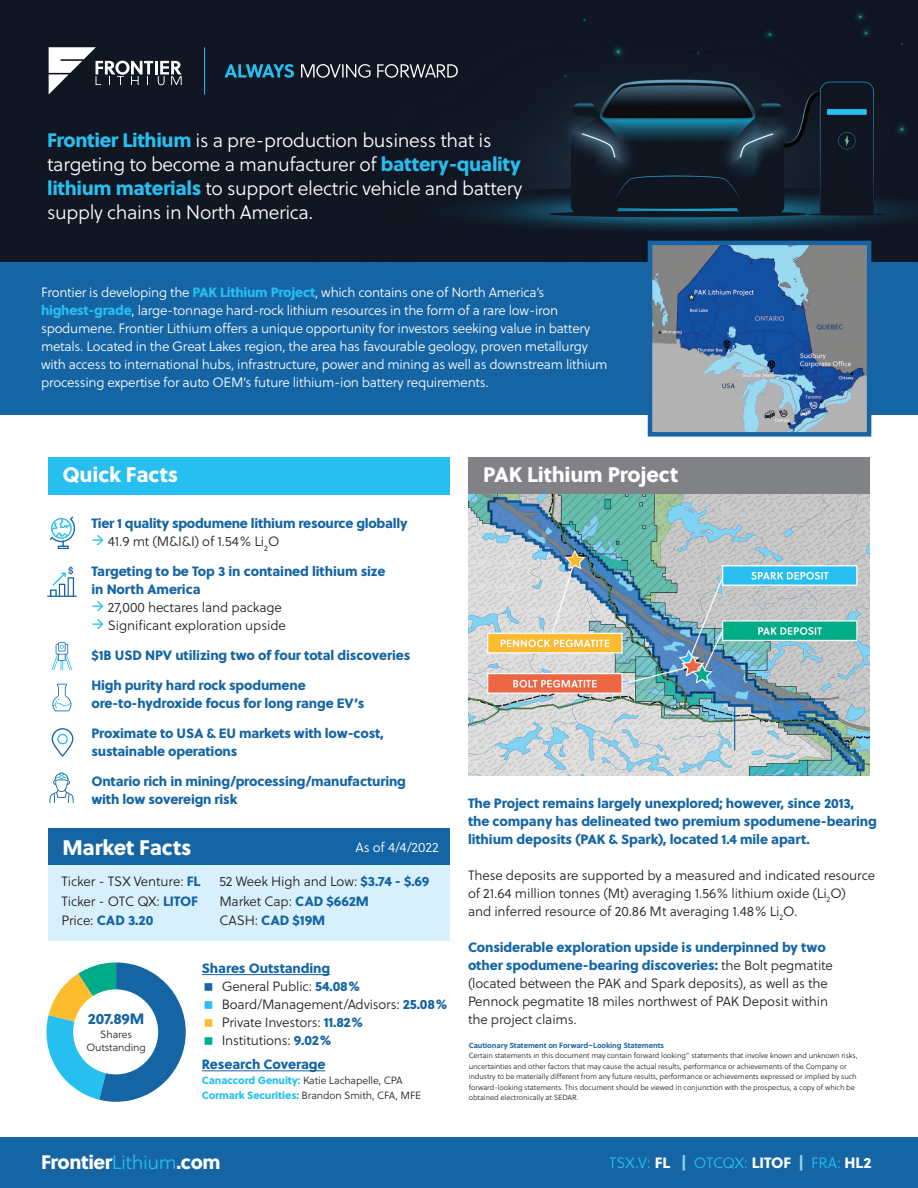
<style>
.page{position:relative;width:918px;height:1188px;background:#fff}
.page>*{position:absolute;margin:0;border:0;box-sizing:border-box;transform-origin:0 0}
.t1{font:800 21px "Soleil";letter-spacing:-.01em;color:#fff}
.t2{font:300 19.5px/24px "Soleil";letter-spacing:-.02em;color:#fff;text-align:justify}
.t3{font:800 19.5px "Soleil";letter-spacing:-.02em;color:#fff}
.t4{font:300 15px "Soleil";letter-spacing:-.015em;color:#26bff0}
.t5{font:800 15px "Soleil";letter-spacing:-.02em;color:#1565a5}
.t6{font:300 13.5px/18px "Soleil";letter-spacing:-.01em;color:#231f20}
.t7{font:800 13.5px/18px "Soleil";letter-spacing:-.01em;color:#1565a5}
.t8{font:300 13.5px/18px "Soleil";letter-spacing:-.02em;color:#fff}
.t9{font:300 10.5px "Soleil";letter-spacing:-.01em;color:#231f20}
.t10{font:300 7.5px/10.5px "Soleil";letter-spacing:-.01em;color:#231f20}
.t11{font:700 7.5px "Soleil";letter-spacing:-.01em;color:#1565a5}
.s1{font-weight:800;color:#26bff0}
.s2{color:#26bff0}
.s3{font-weight:800;color:#1565a5}
.s4{font-weight:300;color:#231f20}
.s5{font-weight:300;color:#26bff0}
.s6{font-weight:800;color:#fff}
.s7{font-weight:800;color:#8cd5f6}
</style>
<div class="page">
<img style="left:0;top:0;width:918px;height:262px">
<div style="left:0;top:1137px;width:918px;height:51px;background:#1565a5"></div>
<svg style="left:49px;top:47px;width:133px;height:48px"></svg>
<svg style="left:301px;top:64px;width:157px;height:14px;background:#545860"></svg>
<svg style="left:225px;top:64px;width:69px;height:14px"></svg>
<div style="left:469px;top:457px;width:401px;height:37px;background:#808285"></div>
<div style="left:48px;top:457px;width:401px;height:37px;background:#26bff0"></div>
<div style="left:48px;top:828px;width:401px;height:37px;background:#1565a5"></div>
<div style="left:48px;top:865px;width:401px;height:76px;background:#d8f0fb"></div>
<div style="left:0;top:262px;width:918px;height:153px;background:#1565a5"></div>
<img style="left:653px;top:246px;width:213px;height:186px">
<div style="left:648px;top:241px;width:223px;height:196px;border:4px solid #1565a5"></div>
<svg style="left:50px;top:516px;width:25px;height:33px"></svg>
<svg style="left:47px;top:566px;width:30px;height:31px"></svg>
<svg style="left:52px;top:642px;width:20px;height:28px"></svg>
<svg style="left:52px;top:684px;width:19px;height:27px"></svg>
<svg style="left:52px;top:728px;width:21px;height:29px"></svg>
<svg style="left:49px;top:772px;width:25px;height:31px"></svg>
<img style="left:469px;top:494px;width:401px;height:281px">
<svg style="left:46px;top:962px;width:140px;height:140px"></svg>
<div style="left:73px;top:989px;width:85px;height:85px;background:#fff;border-radius:50%"></div>
<hr style="left:202px;top:974px;width:128px;height:1px;background:#1565a5">
<hr style="left:202px;top:1070px;width:123px;height:1px;background:#1565a5">
<hr style="left:204px;top:47px;width:1px;height:48px;background:#26bff0">
<p class="t2" style="left:47px;top:128px;width:446px"><span class="s1">Frontier Lithium</span> is a pre-production business that is</p>
<p class="t2" style="left:47px;top:152px;width:477px">targeting to become a manufacturer of <span class="s1">battery-quality lithium materials</span> to support electric vehicle and battery supply chains in North America.</p>
<p class="t8" style="left:41px;top:283px;width:505px">Frontier is developing the <span class="s1">PAK Lithium Project</span>, which contains one of North America’s</p>
<p class="t8" style="left:41px;top:301px;width:568px"><span class="s1">highest-grade</span>, large-tonnage hard-rock lithium resources in the form of a rare low-iron spodumene. Frontier Lithium offers a unique opportunity for investors seeking value in battery metals. Located in the Great Lakes region, the area has favourable geology, proven metallurgy with access to international hubs, infrastructure, power and mining as well as downstream lithium processing expertise for auto OEM’s future lithium-ion battery requirements.</p>
<p class="t1" style="left:62px;top:458px;width:117px">Quick Facts</p>
<p class="t1" style="left:483px;top:458px;width:197px">PAK Lithium Project</p>
<p class="t7" style="left:91px;top:514px;width:318px">Tier 1 quality spodumene lithium resource globally</p>
<p class="t6" style="left:91px;top:532px;width:189px"><span class="s2">→</span> 41.9 mt (M&amp;I&amp;I) of 1.54% Li<sub>2</sub>O</p>
<p class="t7" style="left:91px;top:562px;width:296px">Targeting to be Top 3 in contained lithium size</p>
<p class="t7" style="left:91px;top:580px;width:111px">in North America</p>
<p class="t6" style="left:91px;top:598px;width:192px"><span class="s2">→</span> 27,000 hectares land package</p>
<p class="t6" style="left:91px;top:616px;width:196px"><span class="s2">→</span> Significant exploration upside</p>
<p class="t7" style="left:91px;top:646px;width:321px">$1B USD NPV utilizing two of four total discoveries</p>
<p class="t7" style="left:91px;top:676px;width:216px">High purity hard rock spodumene</p>
<p class="t7" style="left:91px;top:694px;width:275px">ore-to-hydroxide focus for long range EV’s</p>
<p class="t7" style="left:91px;top:724px;width:294px">Proximate to USA &amp; EU markets with low-cost,</p>
<p class="t7" style="left:91px;top:742px;width:147px">sustainable operations</p>
<p class="t7" style="left:91px;top:772px;width:316px">Ontario rich in mining/processing/manufacturing</p>
<p class="t7" style="left:91px;top:790px;width:147px">with low sovereign risk</p>
<p class="t1" style="left:62px;top:831px;width:130px">Market Facts</p>
<p class="t8" style="left:356px;top:838px;width:85px">As of 4/4/2022</p>
<p class="t6" style="left:61px;top:873px;width:141px">Ticker - TSX Venture: <span class="s3">FL</span></p>
<p class="t6" style="left:61px;top:892px;width:138px">Ticker - OTC QX: <span class="s3">LITOF</span></p>
<p class="t7" style="left:61px;top:911px;width:94px"><span class="s4">Price:</span> CAD 3.20</p>
<p class="t6" style="left:219px;top:873px;width:212px">52 Week High and Low: <span class="s3">$3.74 - $.69</span></p>
<p class="t6" style="left:219px;top:892px;width:151px">Market Cap: <span class="s3">CAD $662M</span></p>
<p class="t7" style="left:219px;top:911px;width:107px"><span class="s4">CASH:</span> CAD $19M</p>
<p class="t5" style="left:88px;top:1007px;width:58px">207.89M</p>
<p class="t9" style="left:100px;top:1027px;width:33px">Shares</p>
<p class="t9" style="left:86px;top:1040px;width:61px">Outstanding</p>
<p class="t7" style="left:202px;top:959px;width:130px">Shares Outstanding</p>
<p class="t6" style="left:222px;top:977px;width:140px">General Public: <span class="s3">54.08%</span></p>
<p class="t6" style="left:222px;top:995px;width:227px">Board/Management/Advisors: <span class="s3">25.08%</span></p>
<p class="t6" style="left:222px;top:1013px;width:143px">Private Investors: <span class="s3">11.82%</span></p>
<p class="t6" style="left:222px;top:1031px;width:111px">Institutions: <span class="s3">9.02%</span></p>
<p class="t7" style="left:202px;top:1055px;width:125px">Research Coverage</p>
<p class="t9" style="left:202px;top:1073px;width:202px"><span class="s1">Canaccord Genuity:</span> Katie Lachapelle, CPA</p>
<p class="t9" style="left:202px;top:1088px;width:221px"><span class="s1">Cormark Securities:</span> Brandon Smith, CFA, MFE</p>
<p class="t7" style="left:468px;top:793px;width:410px">The Project remains largely unexplored; however, since 2013, the company has delineated two premium spodumene-bearing lithium deposits (PAK &amp; Spark), located 1.4 mile apart.</p>
<p class="t6" style="left:468px;top:866px;width:409px">These deposits are supported by a measured and indicated resource of 21.64 million tonnes (Mt) averaging 1.56% lithium oxide (Li<sub>2</sub>O)</p>
<p class="t6" style="left:468px;top:902px;width:331px">and inferred resource of 20.86 Mt averaging 1.48% Li<sub>2</sub>O.</p>
<p class="t6" style="left:468px;top:938px;width:367px"><span class="s3">Considerable exploration upside is underpinned by two other spodumene-bearing discoveries:</span> the Bolt pegmatite (located between the PAK and Spark deposits), as well as the Pennock pegmatite 18 miles northwest of PAK Deposit within the project claims.</p>
<p class="t11" style="left:469px;top:1039px;width:197px">Cautionary Statement on Forward–Looking Statements</p>
<p class="t10" style="left:469px;top:1050px;width:390px">Certain statements in this document may contain forward looking” statements that involve known and unknown risks, uncertainties and other factors that may cause the actual results, performance or achievements of the Company or industry to be materially different from any future results, performance or achievements expressed or implied by such forward-looking statements. This document should be viewed in conjunction with the prospectus, a copy of which be obtained electronically at SEDAR.</p>
<p class="t3" style="left:41px;top:1147px;width:181px">Frontier<span class="s5">Lithium</span>.com</p>
<p class="t4" style="left:609px;top:1152px;width:264px">TSX.V: <span class="s6">FL</span> <span class="s7">|</span> OTCQX: <span class="s6">LITOF</span> <span class="s7">|</span> FRA: <span class="s6">HL2</span></p>
</div>
